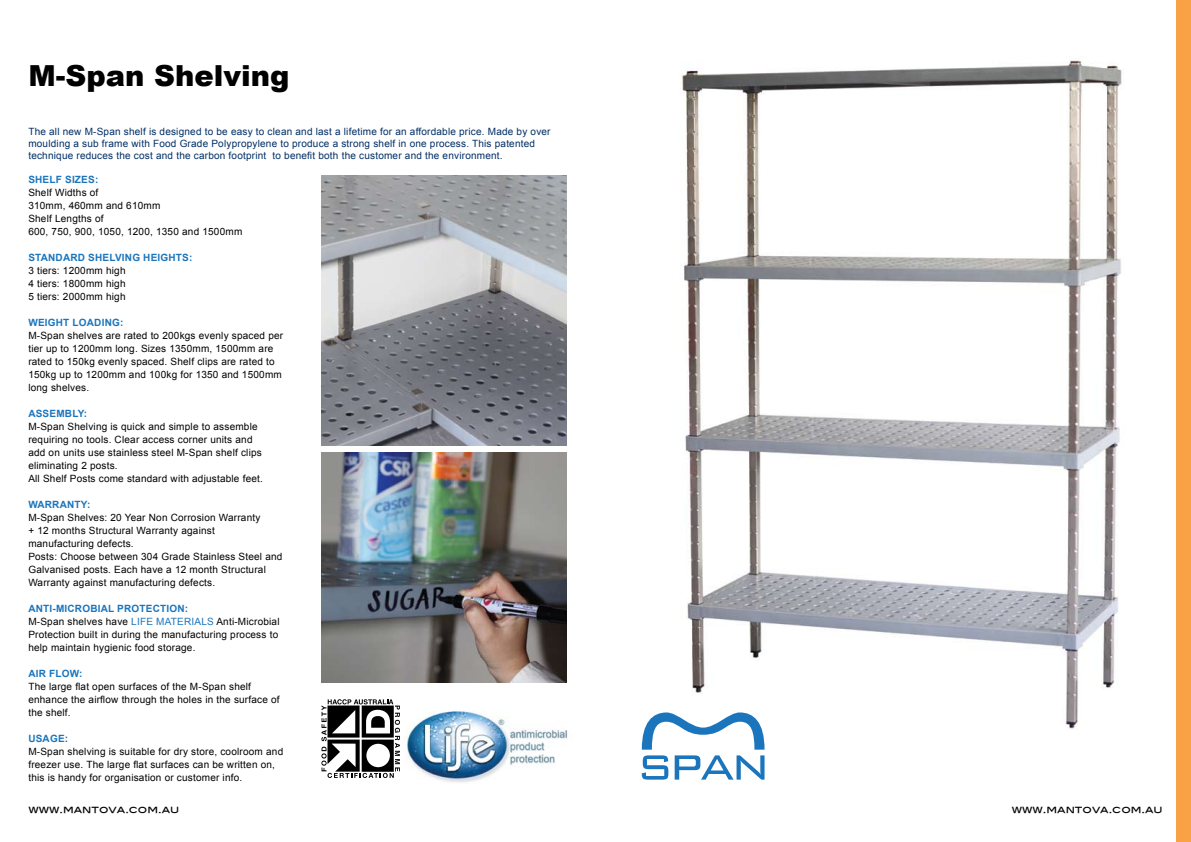
<style>
.page{position:relative;width:1191px;height:842px;background:#fff}
.page>*{position:absolute;margin:0;border:0;box-sizing:border-box;transform-origin:0 0}
.t1{font:900 29px "Arial";color:#000}
.t2{font:10px/13px "Arial";letter-spacing:.02em;color:#000}
.t3{font:10px/12px "Arial";letter-spacing:.02em;color:#002e65}
.t4{font:700 10px "Arial";letter-spacing:.02em;color:#1b75bc}
.t5{font:10px "Blair Md ITCTT Medium";color:#000}
.s1{font-weight:700;color:#1b75bc}
.s2{color:#1b75bc}
</style>
<div class="page">
<img style="left:406px;top:711px;width:162px;height:72px">
<img style="left:321px;top:176px;width:245px;height:270px">
<img style="left:321px;top:453px;width:245px;height:229px">
<svg style="left:321px;top:699px;width:79px;height:79px"></svg>
<img style="left:641px;top:60px;width:481px;height:720px">
<svg style="left:642px;top:712px;width:122px;height:68px"></svg>
<div style="left:1176px;top:0;width:15px;height:842px;background:#f9a145"></div>
<h1 class="t1" style="left:28px;top:55px;width:262px">M-Span Shelving</h1>
<p class="t3" style="left:28px;top:125px;width:524px">The all new M-Span shelf is designed to be easy to clean and last a lifetime for an affordable price. Made by over moulding a sub frame with Food Grade Polypropylene to produce a strong shelf in one process. This patented technique reduces the cost and the carbon footprint to benefit both the customer and the environment.</p>
<p class="t4" style="left:28px;top:173px;width:71px">SHELF SIZES:</p>
<p class="t2" style="left:28px;top:186px;width:215px">Shelf Widths of<br>310mm, 460mm and 610mm<br>Shelf Lengths of<br>600, 750, 900, 1050, 1200, 1350 and 1500mm</p>
<p class="t4" style="left:28px;top:251px;width:166px">STANDARD SHELVING HEIGHTS:</p>
<p class="t2" style="left:28px;top:264px;width:99px;text-align:justify">3 tiers: 1200mm high 4 tiers: 1800mm high 5 tiers: 2000mm high</p>
<p class="t4" style="left:28px;top:316px;width:97px">WEIGHT LOADING:</p>
<p class="t2" style="left:28px;top:329px;width:256px">M-Span shelves are rated to 200kgs evenly spaced per tier up to 1200mm long. Sizes 1350mm, 1500mm are rated to 150kg evenly spaced. Shelf clips are rated to 150kg up to 1200mm and 100kg for 1350 and 1500mm long shelves.</p>
<p class="t4" style="left:28px;top:407px;width:60px">ASSEMBLY:</p>
<p class="t2" style="left:28px;top:420px;width:236px">M-Span Shelving is quick and simple to assemble requiring no tools. Clear access corner units and add on units use stainless steel M-Span shelf clips eliminating 2 posts.<br>All Shelf Posts come standard with adjustable feet.</p>
<p class="t4" style="left:28px;top:498px;width:63px">WARRANTY:</p>
<p class="t2" style="left:28px;top:511px;width:256px">M-Span Shelves: 20 Year Non Corrosion Warranty<br>+ 12 months Structural Warranty against manufacturing defects.<br>Posts: Choose between 304 Grade Stainless Steel and Galvanised posts. Each have a 12 month Structural Warranty against manufacturing defects.</p>
<p class="t2" style="left:28px;top:602px;width:253px"><span class="s1">ANTI-MICROBIAL PROTECTION:<br></span>M-Span shelves have <span class="s2">LIFE MATERIALS</span> Anti-Microbial Protection built in during the manufacturing process to help maintain hygienic food storage.</p>
<p class="t4" style="left:28px;top:667px;width:56px">AIR FLOW:</p>
<p class="t2" style="left:28px;top:680px;width:253px">The large flat open surfaces of the M-Span shelf enhance the airflow through the holes in the surface of the shelf.</p>
<p class="t4" style="left:28px;top:732px;width:41px">USAGE:</p>
<p class="t2" style="left:28px;top:745px;width:256px">M-Span shelving is suitable for dry store, coolroom and freezer use. The large flat surfaces can be written on, this is handy for organisation or customer info.</p>
<p class="t5" style="left:28px;top:801px;width:152px">www.mantova.com.au</p>
<p class="t5" style="left:1011px;top:801px;width:152px">www.mantova.com.au</p>
</div>
